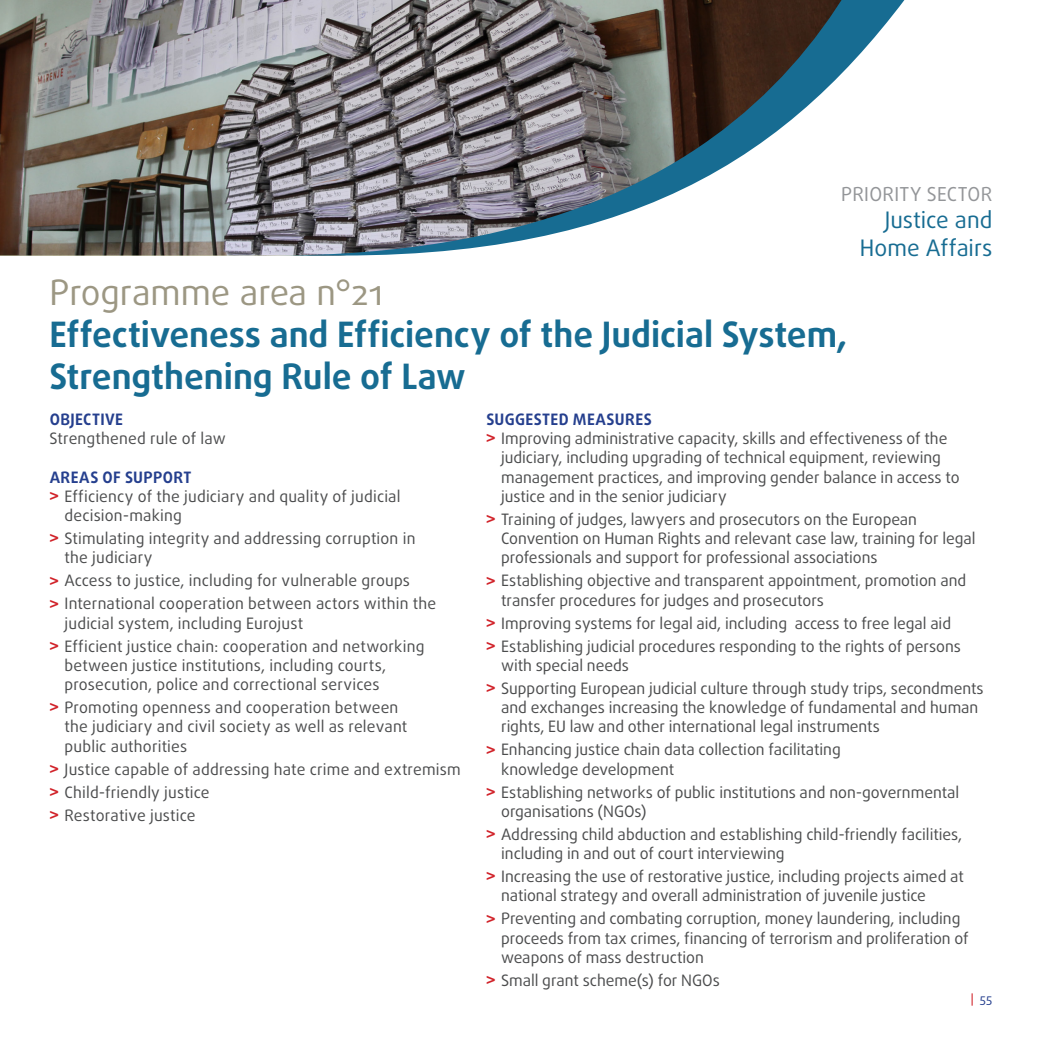
<style>
.page{position:relative;width:1042px;height:1042px;background:#fff}
.page>*{position:absolute;margin:0;border:0;box-sizing:border-box;transform-origin:0 0}
.Titel_01{font:700 35px/42px "Daxline Pro";color:#176c92}
.programme_area_numbe{font:35px "Daxline Pro";color:#9c9783}
.t1{font:22.75px/27.3px "Daxline Pro";color:#176c92;text-align:right}
.t2{font:19.25px "Daxline Pro";letter-spacing:.015em;color:#939598}
.Body{font:15.75px/19.2px "Daxline Pro";color:#4b4c4d}
.Titel_02_Research_an{font:700 15.75px "Daxline Pro";letter-spacing:.025em;color:#253f8e}
.t3{font:12.25px "Daxline Pro";color:#253f8e}
.s1{font-family:"Helvetica Neue";font-weight:700;color:#d1232a}
.s2{color:#d1232a}
</style>
<div class="page">
<img style="left:0;top:0;width:278px;height:255px">
<svg style="left:278px;top:0;width:627px;height:255px"></svg>
<p class="t2" style="left:841px;top:181px;width:152px">PRIORITY SECTOR</p>
<h2 class="t1" style="left:860px;top:207px;width:134px">Justice and<br>Home Affairs</h2>
<p class="programme_area_numbe" style="left:50px;top:270px;width:335px">Programme area n°21</p>
<p class="Titel_01" style="left:50px;top:314px;width:798px">Effectiveness and Efficiency of the Judicial System,<br>Strengthening Rule of Law</p>
<p class="Titel_02_Research_an" style="left:486px;top:409px;width:167px">SUGGESTED MEASURES</p>
<p class="Body" style="left:501px;top:429px;width:460px;text-indent:-15px"><span class="s1">&gt;</span> Improving administrative capacity, skills and effectiveness of the judiciary, including upgrading of technical equipment, reviewing management practices, and improving gender balance in access to justice and in the senior judiciary</p>
<p class="Body" style="left:501px;top:510px;width:476px;text-indent:-15px"><span class="s1">&gt;</span> Training of judges, lawyers and prosecutors on the European<br>Convention on Human Rights and relevant case law, training for legal professionals and support for professional associations</p>
<p class="Body" style="left:501px;top:571px;width:467px;text-indent:-15px"><span class="s1">&gt;</span> Establishing objective and transparent appointment, promotion and transfer procedures for judges and prosecutors</p>
<p class="Body" style="left:486px;top:613px;width:466px"><span class="s1">&gt;</span> Improving systems for legal aid, including access to free legal aid</p>
<p class="Body" style="left:501px;top:636px;width:461px;text-indent:-15px"><span class="s1">&gt;</span> Establishing judicial procedures responding to the rights of persons with special needs</p>
<p class="Body" style="left:501px;top:678px;width:484px;text-indent:-15px"><span class="s1">&gt;</span> Supporting European judicial culture through study trips, secondments and exchanges increasing the knowledge of fundamental and human rights, EU law and other international legal instruments</p>
<p class="Body" style="left:501px;top:740px;width:341px;text-indent:-15px"><span class="s1">&gt;</span> Enhancing justice chain data collection facilitating knowledge development</p>
<p class="Body" style="left:501px;top:782px;width:460px;text-indent:-15px"><span class="s1">&gt;</span> Establishing networks of public institutions and non-governmental organisations (NGOs)</p>
<p class="Body" style="left:501px;top:824px;width:462px;text-indent:-15px"><span class="s1">&gt;</span> Addressing child abduction and establishing child-friendly facilities, including in and out of court interviewing</p>
<p class="Body" style="left:501px;top:867px;width:464px;text-indent:-15px"><span class="s1">&gt;</span> Increasing the use of restorative justice, including projects aimed at national strategy and overall administration of juvenile justice</p>
<p class="Body" style="left:501px;top:909px;width:469px;text-indent:-15px"><span class="s1">&gt;</span> Preventing and combating corruption, money laundering, including proceeds from tax crimes, financing of terrorism and proliferation of weapons of mass destruction</p>
<p class="Body" style="left:486px;top:970px;width:235px"><span class="s1">&gt;</span> Small grant scheme(s) for NGOs</p>
<p class="Titel_02_Research_an" style="left:50px;top:409px;width:75px">OBJECTIVE</p>
<p class="Body" style="left:50px;top:429px;width:178px">Strengthened rule of law</p>
<p class="Titel_02_Research_an" style="left:50px;top:466px;width:143px">AREAS OF SUPPORT</p>
<p class="Body" style="left:64px;top:487px;width:337px;text-indent:-15px"><span class="s1">&gt;</span> Efficiency of the judiciary and quality of judicial decision-making</p>
<p class="Body" style="left:64px;top:529px;width:352px;text-indent:-15px"><span class="s1">&gt;</span> Stimulating integrity and addressing corruption in the judiciary</p>
<p class="Body" style="left:50px;top:571px;width:362px"><span class="s1">&gt;</span> Access to justice, including for vulnerable groups</p>
<p class="Body" style="left:64px;top:594px;width:373px;text-indent:-15px"><span class="s1">&gt;</span> International cooperation between actors within the judicial system, including Eurojust</p>
<p class="Body" style="left:64px;top:636px;width:361px;text-indent:-15px"><span class="s1">&gt;</span> Efficient justice chain: cooperation and networking between justice institutions, including courts, prosecution, police and correctional services</p>
<p class="Body" style="left:64px;top:698px;width:344px;text-indent:-15px"><span class="s1">&gt;</span> Promoting openness and cooperation between the judiciary and civil society as well as relevant public authorities</p>
<p class="Body" style="left:50px;top:759px;width:412px"><span class="s1">&gt;</span> Justice capable of addressing hate crime and extremism</p>
<p class="Body" style="left:50px;top:782px;width:162px"><span class="s1">&gt;</span> Child-friendly justice</p>
<p class="Body" style="left:50px;top:805px;width:147px"><span class="s1">&gt;</span> Restorative justice</p>
<p class="t3" style="left:971px;top:990px;width:23px"><span class="s2">|</span> 55</p>
</div>
